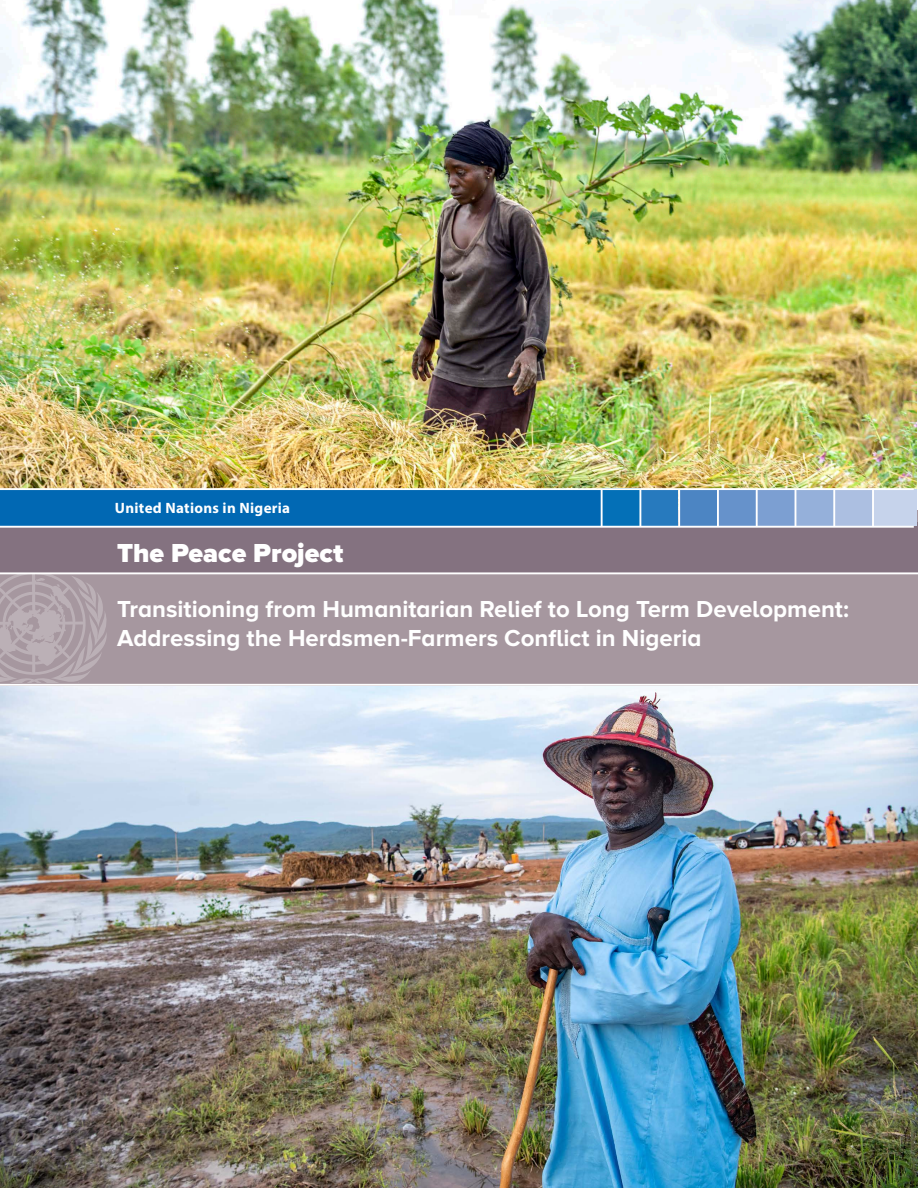
<style>
.page{position:relative;width:918px;height:1188px;background:#fff}
.page>*{position:absolute;margin:0;border:0;box-sizing:border-box;transform-origin:0 0}
.t1{font:900 27px "Proxima Nova";color:#fff}
.t2{font:700 24px "Proxima Nova A";color:#fff}
.t3{font:700 15px "Myriad Pro";letter-spacing:.02em;color:#fff}
</style>
<div class="page">
<img style="left:0;top:0;width:918px;height:1188px">
<div style="left:0;top:511px;width:918px;height:175px;background:#a6979f"></div>
<div style="left:0;top:522px;width:918px;height:51px;background:#847280"></div>
<div style="left:873px;top:490px;width:44px;height:36px;background:#c6d3eb"></div>
<div style="left:757px;top:490px;width:38px;height:36px;background:#7c9fd2"></div>
<div style="left:718px;top:490px;width:39px;height:36px;background:#6692cb"></div>
<div style="left:679px;top:490px;width:38px;height:36px;background:#4c85c3"></div>
<div style="left:835px;top:490px;width:38px;height:36px;background:#acbfe1"></div>
<div style="left:795px;top:490px;width:40px;height:36px;background:#95b0da"></div>
<div style="left:0;top:489px;width:602px;height:37px;background:#0168b3"></div>
<div style="left:640px;top:490px;width:38px;height:36px;background:#277abe"></div>
<div style="left:602px;top:488px;width:38px;height:38px;background:#0470b7"></div>
<hr style="left:678px;top:489px;width:2px;height:38px;background:#fff">
<hr style="left:717px;top:489px;width:2px;height:38px;background:#fff">
<hr style="left:756px;top:489px;width:2px;height:38px;background:#fff">
<hr style="left:795px;top:489px;width:1px;height:38px;background:#fff">
<hr style="left:833px;top:489px;width:2px;height:38px;background:#fff">
<hr style="left:872px;top:489px;width:2px;height:38px;background:#fff">
<hr style="left:601px;top:489px;width:2px;height:38px;background:#fff">
<hr style="left:639px;top:489px;width:2px;height:38px;background:#fff">
<hr style="left:0;top:488px;width:914px;height:2px;background:#fff">
<hr style="left:0;top:526px;width:914px;height:2px;background:#fff">
<hr style="left:0;top:572px;width:918px;height:2px;background:#fff">
<hr style="left:0;top:684px;width:918px;height:2px;background:#fff">
<svg style="left:0;top:574px;width:108px;height:108px"></svg>
<p class="t3" style="left:115px;top:498px;width:177px">United Nations in Nigeria</p>
<p class="t1" style="left:117px;top:538px;width:228px">The Peace Project</p>
<p class="t2" style="left:117px;top:596px;width:733px">Transitioning from Humanitarian Relief to Long Term Development:</p>
<p class="t2" style="left:117px;top:624px;width:586px">Addressing the Herdsmen-Farmers Conflict in Nigeria</p>
</div>
